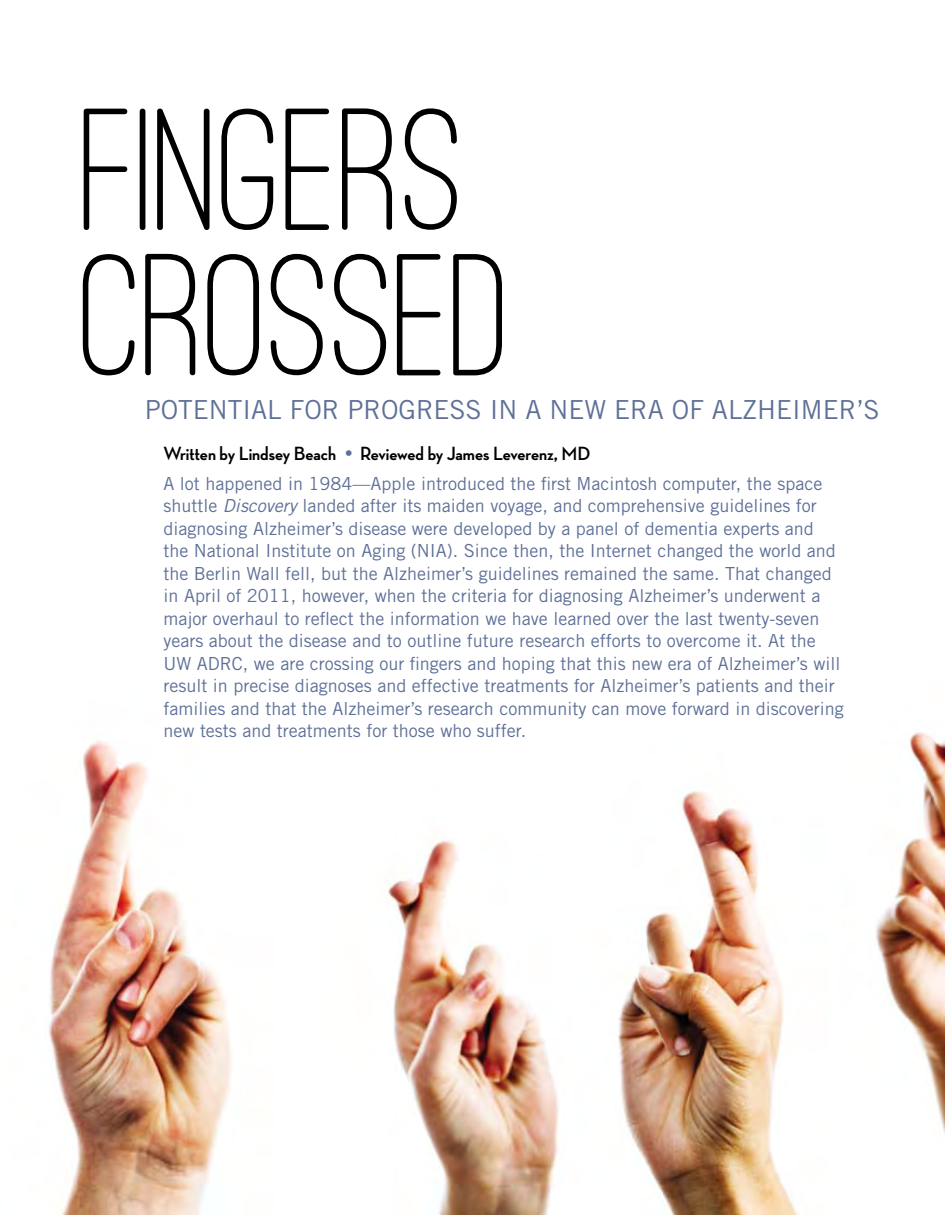
<style>
.page{position:relative;width:945px;height:1215px;background:#fff}
.page>*{position:absolute;margin:0;border:0;box-sizing:border-box;transform-origin:0 0}
.t1{font:500 180px/145.5px "Ostrich Sans Rounded";color:#000}
.t2{font:26.25px "Trade Gothic";color:#5e7098}
.t3{font:700 19.5px "Neutraface Display";color:#000}
.t4{font:18px/22.5px "Trade Gothic";color:#5e7098}
.s1{font-family:"Crimson";font-weight:400;font-size:27px;color:#5e7098}
.s2{font-style:italic}
</style>
<div class="page">
<img style="left:48px;top:731px;width:897px;height:484px">
<h1 class="t1" style="left:81px;top:95px;width:434px">FINGERS<br>CROSSED</h1>
<h2 class="t2" style="left:145px;top:393px;width:736px">POTENTIAL FOR PROGRESS IN A NEW ERA OF ALZHEIMER’S</h2>
<p class="t3" style="left:164px;top:442px;width:428px">Written by Lindsey Beach <span class="s1">•</span> Reviewed by James Leverenz, MD</p>
<p class="t4" style="left:164px;top:472px;width:682px">A lot happened in 1984—Apple introduced the first Macintosh computer, the space shuttle <span class="s2">Discovery</span> landed after its maiden voyage, and comprehensive guidelines for diagnosing Alzheimer’s disease were developed by a panel of dementia experts and<br>the National Institute on Aging (NIA). Since then, the Internet changed the world and the Berlin Wall fell, but the Alzheimer’s guidelines remained the same. That changed in April of 2011, however, when the criteria for diagnosing Alzheimer’s underwent a major overhaul to reflect the information we have learned over the last twenty-seven years about the disease and to outline future research efforts to overcome it. At the UW ADRC, we are crossing our fingers and hoping that this new era of Alzheimer’s will result in precise diagnoses and effective treatments for Alzheimer’s patients and their families and that the Alzheimer’s research community can move forward in discovering new tests and treatments for those who suffer.</p>
</div>
